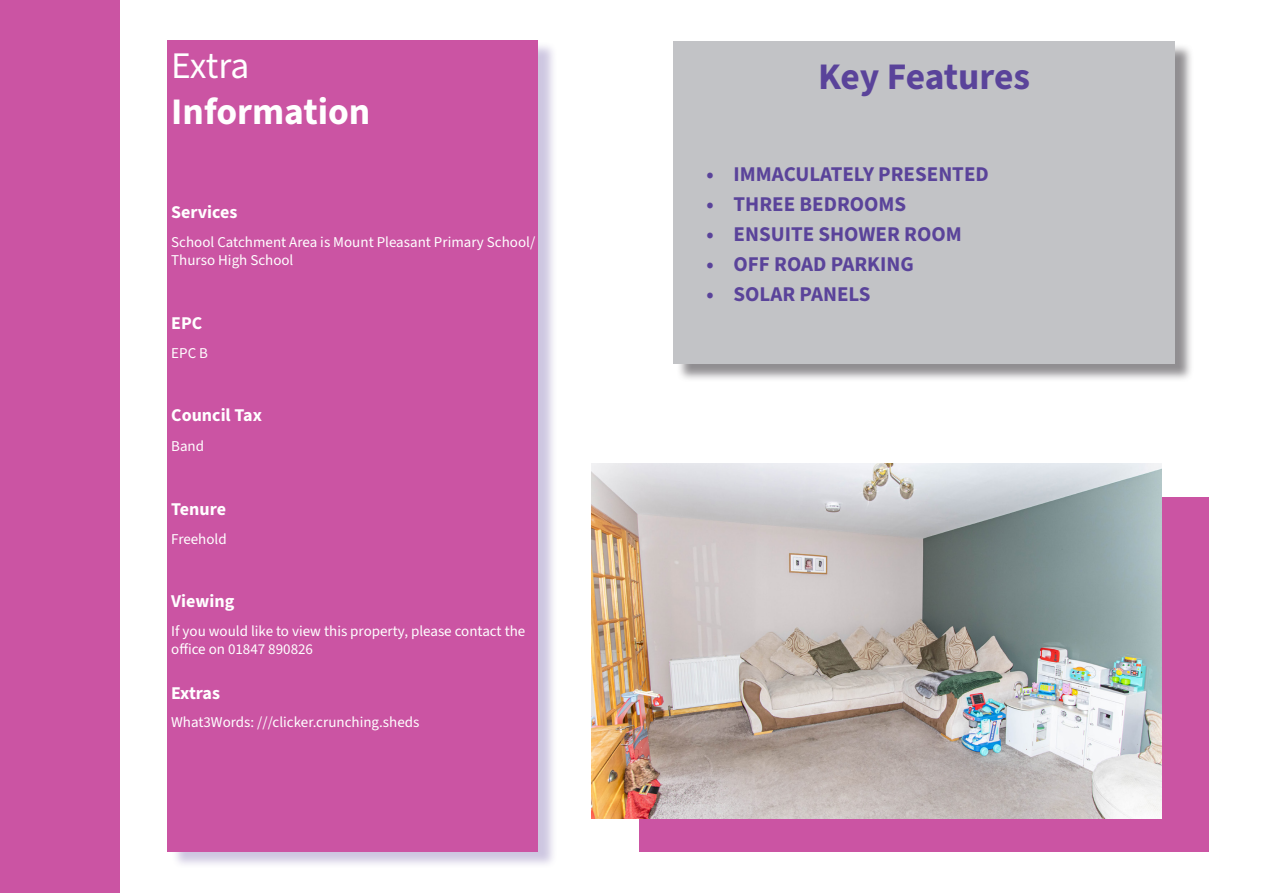
<style>
.page{position:relative;width:1263px;height:893px;background:#fff}
.page>*{position:absolute;margin:0;border:0;box-sizing:border-box;transform-origin:0 0}
.t1{font:700 37.5px "Source Sans 3";letter-spacing:-.01em;color:#5a439a}
.t2{font:700 37.5px "Source Sans 3";color:#fff}
.t3{font:37.5px "Source Sans 3";letter-spacing:-.025em;color:#fff}
.t4{font:700 21px "Source Sans 3";color:#5a439a}
.t5{font:700 18px "Source Sans 3";color:#fff}
.t6{font:15px/18px "Source Sans 3";color:#fff}
</style>
<div class="page">
<div style="left:0;top:0;width:119px;height:893px;background:#cb54a3"></div>
<div style="left:676px;top:43px;width:517px;height:339px;background:#6c696d;opacity:.75"></div>
<div style="left:674px;top:41px;width:501px;height:322px;background:#c2c3c6"></div>
<div style="left:639px;top:497px;width:570px;height:355px;background:#cb54a3"></div>
<img style="left:591px;top:463px;width:570px;height:355px">
<div style="left:171px;top:41px;width:386px;height:828px;background:#5a439a;opacity:.3"></div>
<div style="left:167px;top:41px;width:370px;height:811px;background:#cb54a3"></div>
<p class="t3" style="left:171px;top:43px;width:80px">Extra</p>
<p class="t2" style="left:171px;top:87px;width:201px">Information</p>
<p class="t5" style="left:171px;top:200px;width:68px">Services</p>
<p class="t6" style="left:171px;top:233px;width:366px">School Catchment Area is Mount Pleasant Primary School/<br>Thurso High School</p>
<p class="t5" style="left:171px;top:311px;width:33px">EPC</p>
<p class="t6" style="left:171px;top:344px;width:38px">EPC B</p>
<p class="t5" style="left:171px;top:404px;width:92px">Council Tax</p>
<p class="t6" style="left:171px;top:437px;width:34px">Band</p>
<p class="t5" style="left:171px;top:497px;width:56px">Tenure</p>
<p class="t6" style="left:171px;top:530px;width:57px">Freehold</p>
<p class="t5" style="left:171px;top:589px;width:65px">Viewing</p>
<p class="t6" style="left:171px;top:622px;width:356px">If you would like to view this property, please contact the office on 01847 890826</p>
<p class="t5" style="left:171px;top:681px;width:50px">Extras</p>
<p class="t6" style="left:171px;top:713px;width:250px">What3Words: ///clicker.crunching.sheds</p>
<p class="t1" style="left:818px;top:52px;width:213px">Key Features</p>
<p class="t4" style="left:706px;top:161px;width:284px">• IMMACULATELY PRESENTED</p>
<p class="t4" style="left:706px;top:191px;width:201px">• THREE BEDROOMS</p>
<p class="t4" style="left:706px;top:221px;width:257px">• ENSUITE SHOWER ROOM</p>
<p class="t4" style="left:706px;top:251px;width:209px">• OFF ROAD PARKING</p>
<p class="t4" style="left:706px;top:281px;width:166px">• SOLAR PANELS</p>
</div>
